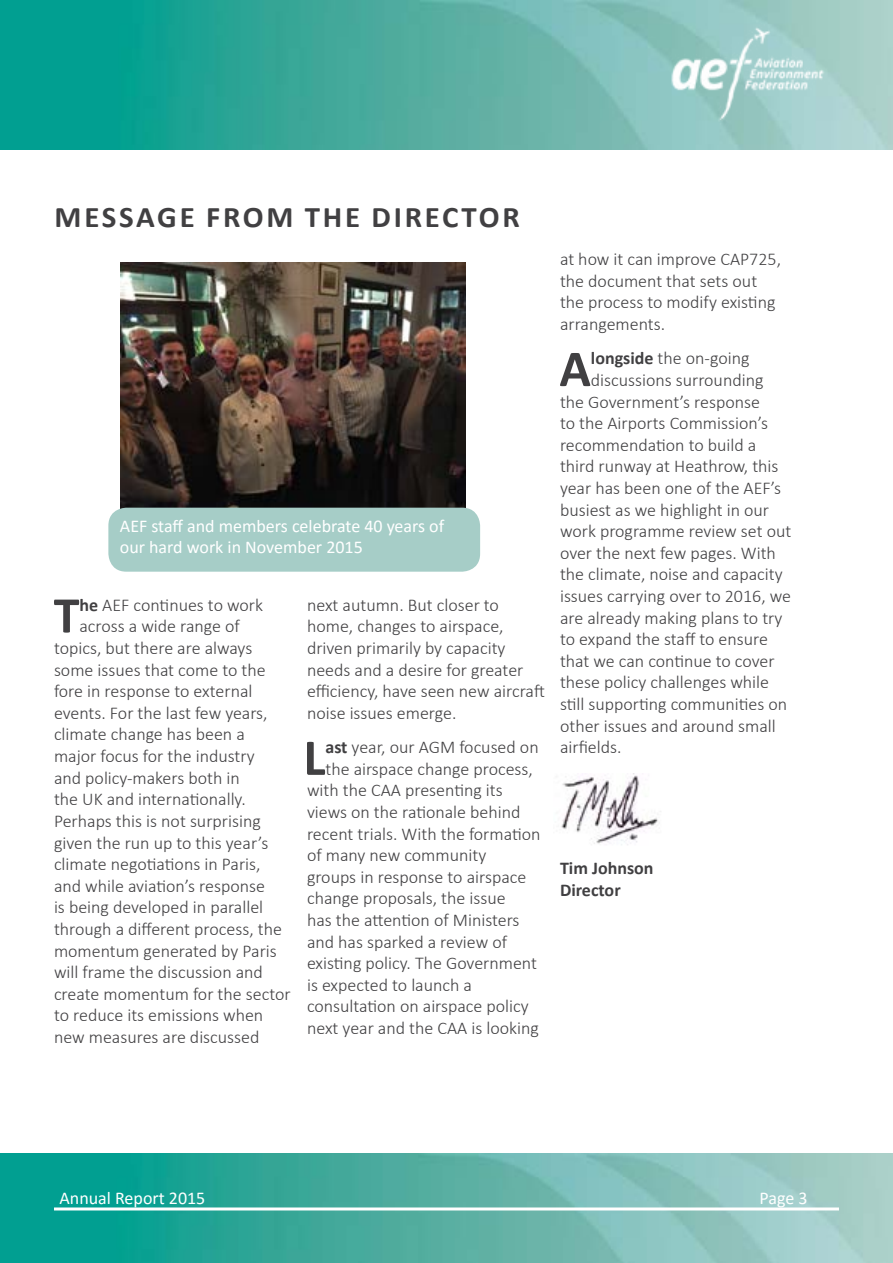
<style>
.page{position:relative;width:893px;height:1263px;background:#fff}
.page>*{position:absolute;margin:0;border:0;box-sizing:border-box;transform-origin:0 0}
.t1{font:700 52.05px "Calibri";color:#414042}
.t2{font:700 30px "Calibri";letter-spacing:.09em;color:#414042}
.t3{font:300 18px/21.6px "Calibri";color:#414042}
.t4{font:18px/21.6px "Calibri";color:#fff}
.t5{font:700 18px/21.6px "Calibri";color:#414042}
.s1{font-weight:700}
</style>
<div class="page">
<img style="left:0;top:1154px;width:893px;height:109px">
<img style="left:0;top:0;width:893px;height:150px">
<hr style="left:54px;top:1207px;width:785px;height:3px;background:#fff">
<img style="left:659px;top:18px;width:180px;height:114px">
<img style="left:561px;top:773px;width:100px;height:72px">
<img style="left:121px;top:262px;width:344px;height:247px">
<div style="left:108px;top:508px;width:372px;height:64px;background:#a6cdc7;border-radius:18px"></div>
<h2 class="t2" style="left:55px;top:195px;width:48px">Messa</h2>
<h2 class="t2" style="left:157px;top:195px;width:266px">ge from the Direct</h2>
<h2 class="t2" style="left:479px;top:195px;width:36px">or</h2>
<p class="t4" style="left:120px;top:514px;width:326px">AEF staff and members celebrate 40 years of our hard work in November 2015</p>
<h1 class="t1" style="left:54px;top:578px;width:27px">T</h1>
<p class="t3" style="left:79px;top:594px;width:185px"><span class="s1">he</span> AEF continues to work</p>
<p class="t3" style="left:79px;top:615px;width:162px">across a wide range of</p>
<p class="t3" style="left:54px;top:637px;width:200px">topics, but there are always</p>
<p class="t3" style="left:54px;top:659px;width:213px">some issues that come to the</p>
<p class="t3" style="left:54px;top:680px;width:200px">fore in response to external</p>
<p class="t3" style="left:54px;top:702px;width:215px">events. For the last few years,</p>
<p class="t3" style="left:54px;top:723px;width:192px">climate change has been a</p>
<p class="t3" style="left:54px;top:745px;width:202px">major focus for the industry</p>
<p class="t3" style="left:54px;top:767px;width:187px">and policy-makers both in</p>
<p class="t3" style="left:54px;top:788px;width:193px">the UK and internationally.</p>
<p class="t3" style="left:54px;top:810px;width:208px">Perhaps this is not surprising</p>
<p class="t3" style="left:54px;top:831px;width:216px">given the run up to this year’s</p>
<p class="t3" style="left:54px;top:853px;width:208px">climate negotiations in Paris,</p>
<p class="t3" style="left:54px;top:875px;width:212px">and while aviation’s response</p>
<p class="t3" style="left:54px;top:896px;width:211px">is being developed in parallel</p>
<p class="t3" style="left:54px;top:918px;width:229px">through a different process, the</p>
<p class="t3" style="left:54px;top:939px;width:224px">momentum generated by Paris</p>
<p class="t3" style="left:54px;top:961px;width:210px">will frame the discussion and</p>
<p class="t3" style="left:54px;top:983px;width:238px">create momentum for the sector</p>
<p class="t3" style="left:54px;top:1004px;width:211px">to reduce its emissions when</p>
<p class="t3" style="left:54px;top:1026px;width:207px">new measures are discussed</p>
<p class="t3" style="left:307px;top:594px;width:239px">next autumn. But closer to home, changes to airspace, driven primarily by capacity needs and a desire for greater efficiency, have seen new aircraft noise issues emerge.</p>
<h1 class="t1" style="left:303px;top:721px;width:24px">L</h1>
<p class="t3" style="left:325px;top:736px;width:215px"><span class="s1">ast</span> year, our AGM focused on</p>
<p class="t3" style="left:325px;top:758px;width:209px">the airspace change process,</p>
<p class="t3" style="left:307px;top:779px;width:197px">with the CAA presenting its</p>
<p class="t3" style="left:307px;top:801px;width:215px">views on the rationale behind</p>
<p class="t3" style="left:307px;top:823px;width:235px">recent trials. With the formation</p>
<p class="t3" style="left:307px;top:844px;width:181px">of many new community</p>
<p class="t3" style="left:307px;top:866px;width:221px">groups in response to airspace</p>
<p class="t3" style="left:307px;top:887px;width:200px">change proposals, the issue</p>
<p class="t3" style="left:307px;top:909px;width:214px">has the attention of Ministers</p>
<p class="t3" style="left:307px;top:931px;width:202px">and has sparked a review of</p>
<p class="t3" style="left:307px;top:952px;width:232px">existing policy. The Government</p>
<p class="t3" style="left:307px;top:974px;width:167px">is expected to launch a</p>
<p class="t3" style="left:307px;top:995px;width:223px">consultation on airspace policy</p>
<p class="t3" style="left:307px;top:1017px;width:233px">next year and the CAA is looking</p>
<p class="t3" style="left:560px;top:248px;width:223px">at how it can improve CAP725, the document that sets out the process to modify existing arrangements.</p>
<h1 class="t1" style="left:559px;top:332px;width:33px">A</h1>
<p class="t3" style="left:591px;top:347px;width:160px"><span class="s1">longside</span> the on-going</p>
<p class="t3" style="left:591px;top:369px;width:174px">discussions surrounding</p>
<p class="t3" style="left:560px;top:391px;width:201px">the Government’s response</p>
<p class="t3" style="left:560px;top:412px;width:209px">to the Airports Commission’s</p>
<p class="t3" style="left:560px;top:434px;width:198px">recommendation to build a</p>
<p class="t3" style="left:560px;top:455px;width:220px">third runway at Heathrow, this</p>
<p class="t3" style="left:560px;top:477px;width:222px">year has been one of the AEF’s</p>
<p class="t3" style="left:560px;top:499px;width:211px">busiest as we highlight in our</p>
<p class="t3" style="left:560px;top:520px;width:233px">work programme review set out</p>
<p class="t3" style="left:560px;top:542px;width:217px">over the next few pages. With</p>
<p class="t3" style="left:560px;top:563px;width:224px">the climate, noise and capacity</p>
<p class="t3" style="left:560px;top:585px;width:233px">issues carrying over to 2016, we</p>
<p class="t3" style="left:560px;top:607px;width:224px">are already making plans to try</p>
<p class="t3" style="left:560px;top:628px;width:209px">to expand the staff to ensure</p>
<p class="t3" style="left:560px;top:650px;width:216px">that we can continue to cover</p>
<p class="t3" style="left:560px;top:671px;width:211px">these policy challenges while</p>
<p class="t3" style="left:560px;top:693px;width:229px">still supporting communities on</p>
<p class="t3" style="left:560px;top:715px;width:217px">other issues and around small</p>
<p class="t3" style="left:560px;top:736px;width:63px">airfields.</p>
<p class="t5" style="left:560px;top:857px;width:95px">Tim Johnson<br>Director</p>
<p class="t4" style="left:60px;top:1186px;width:147px">Annual Report 2015</p>
<p class="t4" style="left:759px;top:1186px;width:50px">Page 3</p>
</div>
